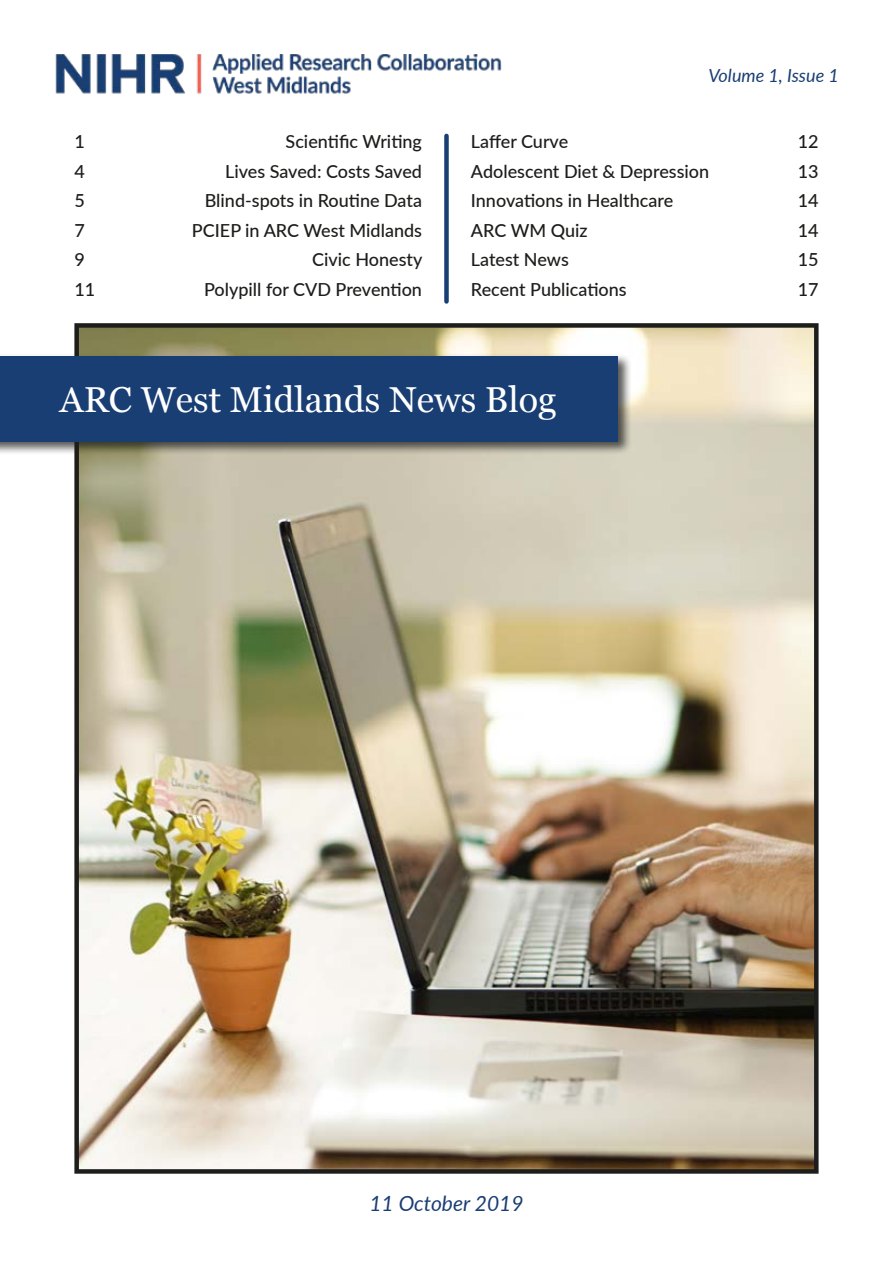
<style>
.page{position:relative;width:893px;height:1263px;background:#fff}
.page>*{position:absolute;margin:0;border:0;box-sizing:border-box;transform-origin:0 0}
.t1{font:36px "Georgia";color:#fff}
.t2{font:italic 21px "Lato";color:#193e73}
.t3{font:500 18px/29.5px "Lato";color:#1d1d1b}
.t4{font:italic 18px "Lato";color:#193e73}
</style>
<div class="page">
<img style="left:55px;top:54px;width:447px;height:40px">
<img style="left:79px;top:328px;width:735px;height:841px">
<div style="left:74px;top:323px;width:745px;height:851px;border:4px solid #1d1d1b"></div>
<div style="left:444px;top:136px;width:5px;height:165px;background:#193e73"></div>
<div style="left:0;top:354px;width:632px;height:102px;background:#1d1d1b;opacity:.75"></div>
<div style="left:0;top:356px;width:618px;height:85px;background:#193e73"></div>
<p class="t4" style="left:708px;top:62px;width:132px">Volume 1, Issue 1</p>
<p class="t3" style="left:192px;top:126px;width:232px;text-align:right">Scientific Writing<br>Lives Saved: Costs Saved<br>Blind-spots in Routine Data<br>PCIEP in ARC West Midlands<br>Civic Honesty<br>Polypill for CVD Prevention</p>
<p class="t3" style="left:471px;top:126px;width:240px">Laffer Curve<br>Adolescent Diet &amp; Depression<br>Innovations in Healthcare<br>ARC WM Quiz<br>Latest News<br>Recent Publications</p>
<p class="t3" style="left:74px;top:126px;width:22px">1<br>4<br>5<br>7<br>9<br>11</p>
<p class="t3" style="left:798px;top:126px;width:22px;text-align:justify">12<br>13<br>14<br>14<br>15<br>17</p>
<h1 class="t1" style="left:60px;top:374px;width:498px">ARC West Midlands News Blog</h1>
<p class="t2" style="left:369px;top:1189px;width:156px">11 October 2019</p>
</div>
